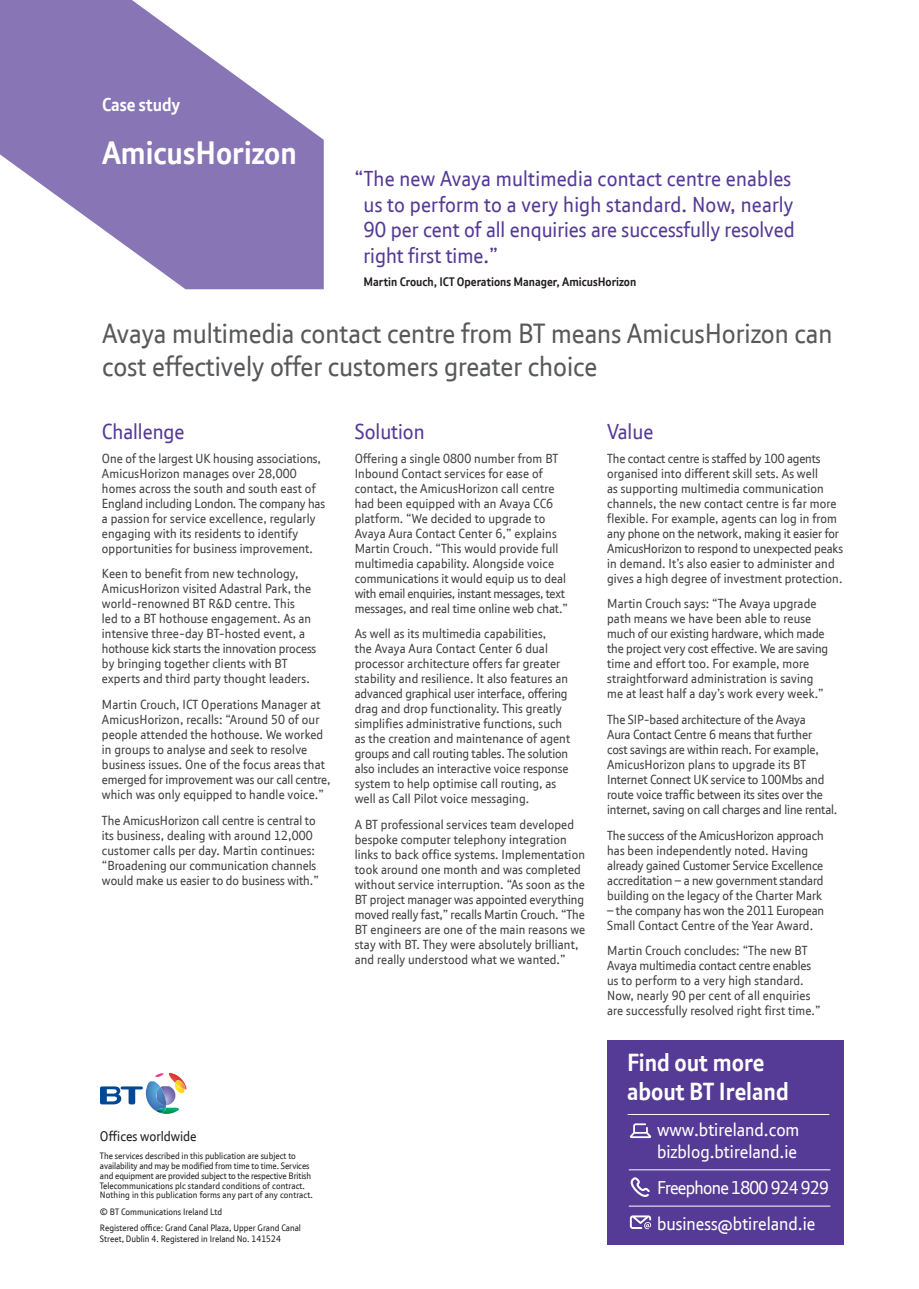
<style>
.page{position:relative;width:919px;height:1289px;background:#fff}
.page>*{position:absolute;margin:0;border:0;box-sizing:border-box;transform-origin:0 0}
.t1{font:700 31.5px "New BT";color:#fff}
.t2{font:27px/33px "New BT";color:#58595b}
.t3{font:700 24px/28.8px "New BT";color:#fff}
.t4{font:21px/25.5px "New BT";color:#553a96}
.t5{font:18px/21.6px "New BT";color:#fff}
.t6{font:700 18px "New BT";color:#fff}
.t7{font:13.5px "New BT";color:#231f20}
.t8{font:12.75px/15px "New BT";letter-spacing:.01em;color:#414042}
.t9{font:12.75px/15px "New BT";letter-spacing:-.01em;color:#414042}
.t10{font:700 12px "New BT";color:#231f20}
.t11{font:9px/9.8px "New BT";color:#231f20}
</style>
<div class="page">
<svg style="left:0;top:0;width:324px;height:289px;fill:#8875b5"></svg>
<svg style="left:100px;top:1072px;width:86px;height:41px"></svg>
<div style="left:607px;top:1040px;width:236px;height:205px;background:#553a96"></div>
<hr style="left:627px;top:1114px;width:202px;height:1px;background:#fff">
<hr style="left:628px;top:1169px;width:202px;height:1px;background:#fff">
<hr style="left:628px;top:1205px;width:202px;height:1px;background:#fff">
<svg style="left:629px;top:1215px;width:22px;height:14px"></svg>
<svg style="left:629px;top:1123px;width:22px;height:14px"></svg>
<svg style="left:630px;top:1177px;width:19px;height:20px"></svg>
<h3 class="t6" style="left:102px;top:94px;width:79px">Case study</h3>
<h1 class="t1" style="left:102px;top:133px;width:196px">AmicusHorizon</h1>
<h3 class="t4" style="left:363px;top:165px;width:432px;text-indent:-9px">“The new Avaya multimedia contact centre enables us to perform to a very high standard. Now, nearly 90 per cent of all enquiries are successfully resolved right first time.”</h3>
<p class="t10" style="left:363px;top:274px;width:274px">Martin Crouch, ICT Operations Manager, AmicusHorizon</p>
<h2 class="t2" style="left:102px;top:316px;width:732px">Avaya multimedia contact centre from BT means AmicusHorizon can cost effectively offer customers greater choice</h2>
<h3 class="t4" style="left:102px;top:418px;width:84px">Challenge</h3>
<p class="t8" style="left:102px;top:450px;width:224px">One of the largest UK housing associations, AmicusHorizon manages over 28,000 homes across the south and south east of England including London. The company has a passion for service excellence, regularly engaging with its residents to identify opportunities for business improvement.</p>
<p class="t8" style="left:102px;top:566px;width:216px">Keen to benefit from new technology, AmicusHorizon visited Adastral Park, the world-renowned BT R&amp;D centre. This<br>led to a BT hothouse engagement. As an intensive three-day BT-hosted event, a hothouse kick starts the innovation process by bringing together clients with BT experts and third party thought leaders.</p>
<p class="t8" style="left:102px;top:696px;width:230px">Martin Crouch, ICT Operations Manager at AmicusHorizon, recalls: “Around 50 of our people attended the hothouse. We worked in groups to analyse and seek to resolve business issues. One of the focus areas that emerged for improvement was our call centre, which was only equipped to handle voice.”</p>
<p class="t8" style="left:102px;top:812px;width:218px">The AmicusHorizon call centre is central to its business, dealing with around 12,000 customer calls per day. Martin continues: “Broadening our communication channels would make us easier to do business with.”</p>
<p class="t7" style="left:100px;top:1127px;width:98px">Offices worldwide</p>
<p class="t11" style="left:100px;top:1151px;width:214px">The services described in this publication are subject to availability and may be modified from time to time. Services and equipment are provided subject to the respective British Telecommunications plc standard conditions of contract.<br>Nothing in this publication forms any part of any contract.</p>
<p class="t11" style="left:100px;top:1203px;width:202px;line-height:16.2px">© BT Communications Ireland Ltd<br>Registered office: Grand Canal Plaza, Upper Grand Canal</p>
<p class="t11" style="left:100px;top:1233px;width:182px">Street, Dublin 4. Registered in Ireland No. 141524</p>
<h3 class="t4" style="left:355px;top:418px;width:71px">Solution</h3>
<p class="t8" style="left:355px;top:450px;width:215px">Offering a single 0800 number from BT Inbound Contact services for ease of contact, the AmicusHorizon call centre had been equipped with an Avaya CC6 platform. “We decided to upgrade to Avaya Aura Contact Center 6,” explains Martin Crouch. “This would provide full multimedia capability. Alongside voice communications it would equip us to deal with email enquiries, instant messages, text messages, and real time online web chat.”</p>
<p class="t8" style="left:355px;top:626px;width:217px">As well as its multimedia capabilities,<br>the Avaya Aura Contact Center 6 dual processor architecture offers far greater stability and resilience. It also features an advanced graphical user interface, offering drag and drop functionality. This greatly simplifies administrative functions, such as the creation and maintenance of agent groups and call routing tables. The solution also includes an interactive voice response system to help optimise call routing, as well as Call Pilot voice messaging.</p>
<p class="t8" style="left:355px;top:816px;width:232px">A BT professional services team developed bespoke computer telephony integration links to back office systems. Implementation took around one month and was completed without service interruption. “As soon as the BT project manager was appointed everything moved really fast,” recalls Martin Crouch. “The BT engineers are one of the main reasons we stay with BT. They were absolutely brilliant, and really understood what we wanted.”</p>
<h3 class="t4" style="left:607px;top:418px;width:48px">Value</h3>
<p class="t8" style="left:607px;top:450px;width:237px">The contact centre is staffed by 100 agents organised into different skill sets. As well<br>as supporting multimedia communication channels, the new contact centre is far more flexible. For example, agents can log in from any phone on the network, making it easier for AmicusHorizon to respond to unexpected peaks in demand. It’s also easier to administer and gives a high degree of investment protection.</p>
<p class="t8" style="left:607px;top:596px;width:222px">Martin Crouch says: “The Avaya upgrade path means we have been able to reuse much of our existing hardware, which made the project very cost effective. We are saving time and effort too. For example, more straightforward administration is saving me at least half a day’s work every week.”</p>
<p class="t9" style="left:607px;top:711px;width:232px">The SIP-based architecture of the Avaya<br>Aura Contact Centre 6 means that further<br>cost savings are within reach. For example, AmicusHorizon plans to upgrade its BT Internet Connect UK service to 100Mbs and route voice traffic between its sites over the internet, saving on call charges and line rental.</p>
<p class="t9" style="left:607px;top:827px;width:218px">The success of the AmicusHorizon approach has been independently noted. Having already gained Customer Service Excellence accreditation – a new government standard building on the legacy of the Charter Mark</p>
<p class="t9" style="left:607px;top:902px;width:218px">– the company has won the 2011 European<br>Small Contact Centre of the Year Award.</p>
<p class="t8" style="left:607px;top:942px;width:215px">Martin Crouch concludes: “The new BT Avaya multimedia contact centre enables us to perform to a very high standard.<br>Now, nearly 90 per cent of all enquiries are successfully resolved right first time.”</p>
<h3 class="t3" style="left:627px;top:1047px;width:163px">Find out more about BT Ireland</h3>
<h3 class="t5" style="left:657px;top:1118px;width:144px">www.btireland.com bizblog.btireland.ie</h3>
<h3 class="t5" style="left:657px;top:1168px;width:173px;line-height:36px">Freephone 1800 924 929 business@btireland.ie</h3>
</div>
